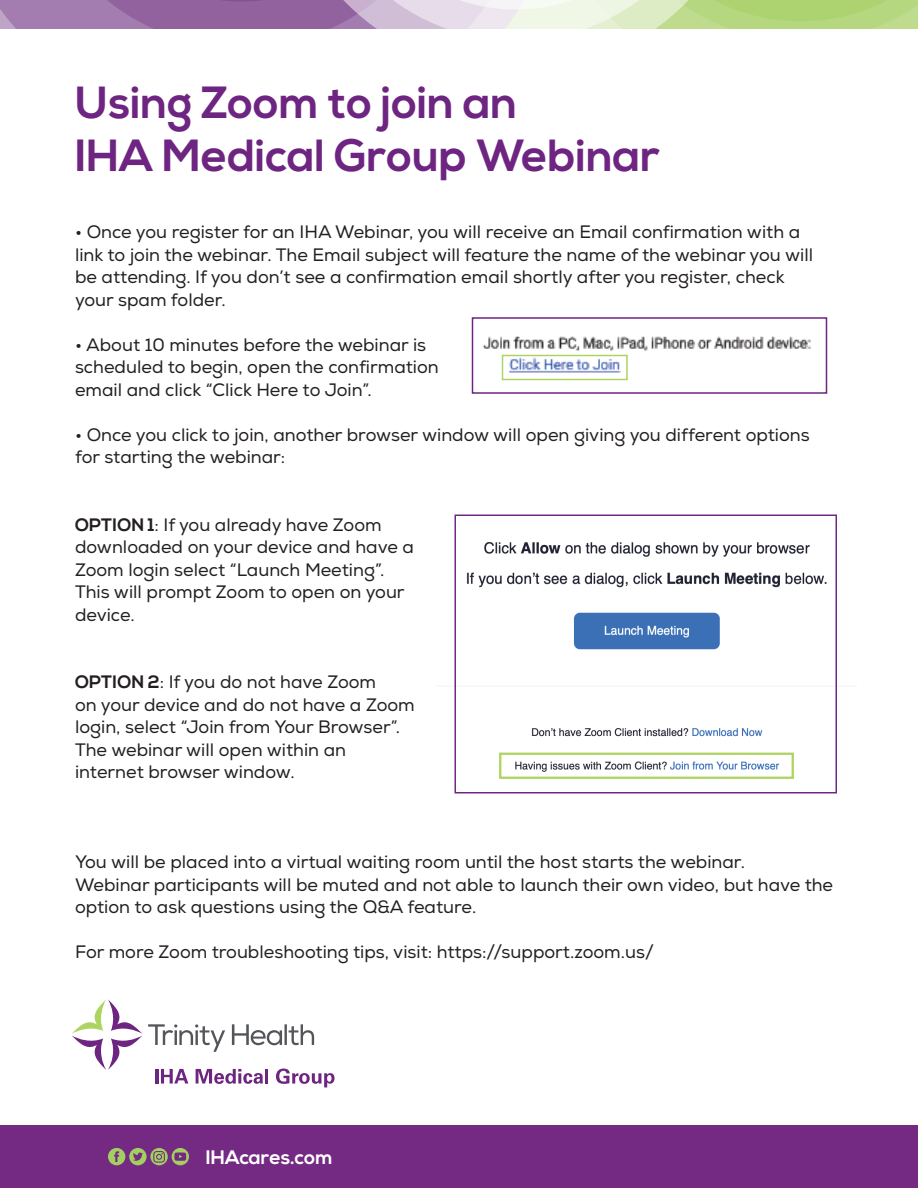
<style>
.page{position:relative;width:918px;height:1188px;background:#fff}
.page>*{position:absolute;margin:0;border:0;box-sizing:border-box;transform-origin:0 0}
.t1{font:700 45px/52.5px "Nexa";color:#6e2581}
.t2{font:700 19.5px "Nexa";color:#fff}
.t3{font:18px/22.5px "Nexa";color:#231f20}
.s1{font-weight:700}
</style>
<div class="page">
<svg style="left:0;top:0;width:918px;height:29px;background:#bab1ae"></svg>
<svg style="left:148px;top:1024px;width:77px;height:28px"></svg>
<svg style="left:232px;top:1024px;width:82px;height:21px"></svg>
<svg style="left:72px;top:999px;width:70px;height:71px"></svg>
<hr style="left:155px;top:1069px;width:3px;height:15px;background:#6e2581">
<svg style="left:161px;top:1069px;width:27px;height:15px"></svg>
<svg style="left:196px;top:1069px;width:67px;height:15px"></svg>
<hr style="left:265px;top:1069px;width:3px;height:15px;background:#6e2581">
<svg style="left:276px;top:1069px;width:59px;height:18px"></svg>
<div style="left:0;top:1125px;width:918px;height:63px;background:#742983"></div>
<svg style="left:108px;top:1148px;width:81px;height:17px"></svg>
<img style="left:454px;top:514px;width:383px;height:280px">
<img style="left:482px;top:325px;width:346px;height:52px">
<div style="left:472px;top:317px;width:355px;height:77px;border:2px solid #6e2581"></div>
<div style="left:502px;top:355px;width:126px;height:25px;border:2px solid #add461"></div>
<div style="left:499px;top:753px;width:295px;height:26px;border:2px solid #add461"></div>
<div style="left:455px;top:515px;width:382px;height:278px;border:1px solid #6e2581"></div>
<h1 class="t1" style="left:75px;top:78px;width:587px">Using Zoom to join an<br>IHA Medical Group Webinar</h1>
<p class="t3" style="left:75px;top:221px;width:740px">• Once you register for an IHA Webinar, you will receive an Email confirmation with a link to join the webinar. The Email subject will feature the name of the webinar you will be attending. If you don’t see a confirmation email shortly after you register, check your spam folder.</p>
<p class="t3" style="left:75px;top:334px;width:365px">• About 10 minutes before the webinar is scheduled to begin, open the confirmation email and click “Click Here to Join”.</p>
<p class="t3" style="left:75px;top:424px;width:736px">• Once you click to join, another browser window will open giving you different options for starting the webinar:</p>
<p class="t3" style="left:75px;top:514px;width:340px"><span class="s1">OPTION 1</span>: If you already have Zoom downloaded on your device and have a<br>Zoom login select “Launch Meeting”.<br>This will prompt Zoom to open on your device.</p>
<p class="t3" style="left:75px;top:671px;width:341px"><span class="s1">OPTION 2</span>: If you do not have Zoom<br>on your device and do not have a Zoom login, select “Join from Your Browser”.<br>The webinar will open within an internet browser window.</p>
<p class="t3" style="left:75px;top:851px;width:760px">You will be placed into a virtual waiting room until the host starts the webinar.<br>Webinar participants will be muted and not able to launch their own video, but have the option to ask questions using the Q&amp;A feature.</p>
<p class="t3" style="left:75px;top:941px;width:580px">For more Zoom troubleshooting tips, visit: https://support.zoom.us/</p>
<p class="t2" style="left:206px;top:1146px;width:129px">IHAcares.com</p>
</div>
